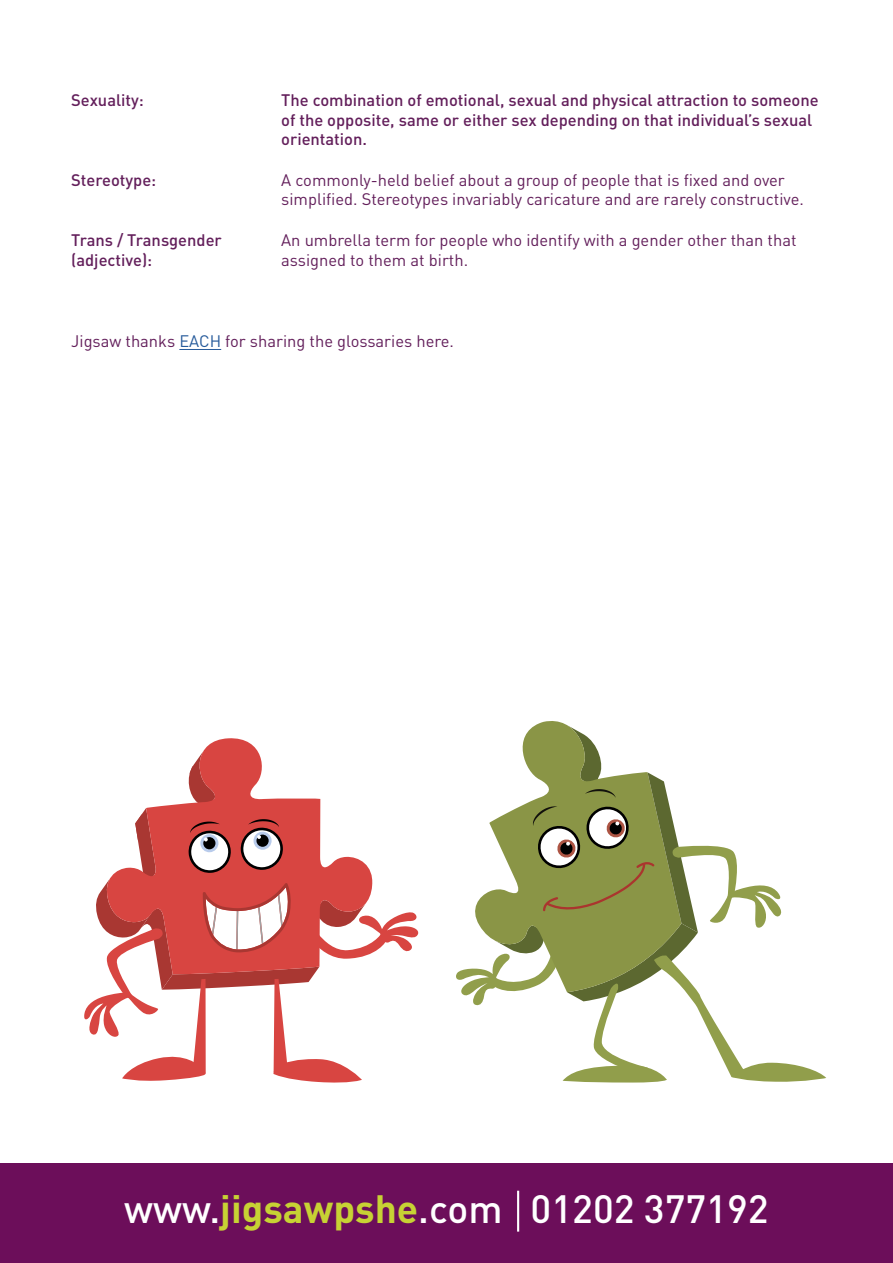
<style>
.page{position:relative;width:893px;height:1263px;background:#fff}
.page>*{position:absolute;margin:0;border:0;box-sizing:border-box;transform-origin:0 0}
.t1{font:500 39px "DIN";color:#fff}
.t2{font:16.5px/19.5px "DIN";color:#631f5b}
.t3{font:500 16.5px/19.5px "DIN";color:#631f5b}
.s1{color:#275b9b}
.s2{font-weight:700;color:#c7d234}
</style>
<div class="page">
<div style="left:0;top:1163px;width:893px;height:100px;background:#6c0e5a"></div>
<hr style="left:517px;top:1191px;width:2px;height:40px;background:#fff">
<hr style="left:179px;top:349px;width:42px;height:1px;background:#275b9b">
<svg style="left:204px;top:738px;width:53px;height:12px"></svg>
<svg style="left:84px;top:750px;width:335px;height:333px"></svg>
<svg style="left:456px;top:725px;width:370px;height:357px"></svg>
<p class="t3" style="left:71px;top:90px;width:74px">Sexuality:</p>
<p class="t3" style="left:281px;top:90px;width:539px">The combination of emotional, sexual and physical attraction to someone of the opposite, same or either sex depending on that individual’s sexual orientation.</p>
<p class="t3" style="left:71px;top:170px;width:87px">Stereotype:</p>
<p class="t2" style="left:281px;top:170px;width:524px">A commonly-held belief about a group of people that is fixed and over simplified. Stereotypes invariably caricature and are rarely constructive.</p>
<p class="t3" style="left:71px;top:230px;width:152px">Trans / Transgender</p>
<p class="t2" style="left:281px;top:230px;width:517px">An umbrella term for people who identify with a gender other than that</p>
<p class="t3" style="left:71px;top:249px;width:83px">(adjective):</p>
<p class="t2" style="left:281px;top:250px;width:188px">assigned to them at birth.</p>
<p class="t2" style="left:71px;top:331px;width:384px">Jigsaw thanks <span class="s1">EACH</span> for sharing the glossaries here.</p>
<h1 class="t1" style="left:124px;top:1184px;width:646px">www.<span class="s2">jigsawpshe</span>.com 01202 377192</h1>
</div>
